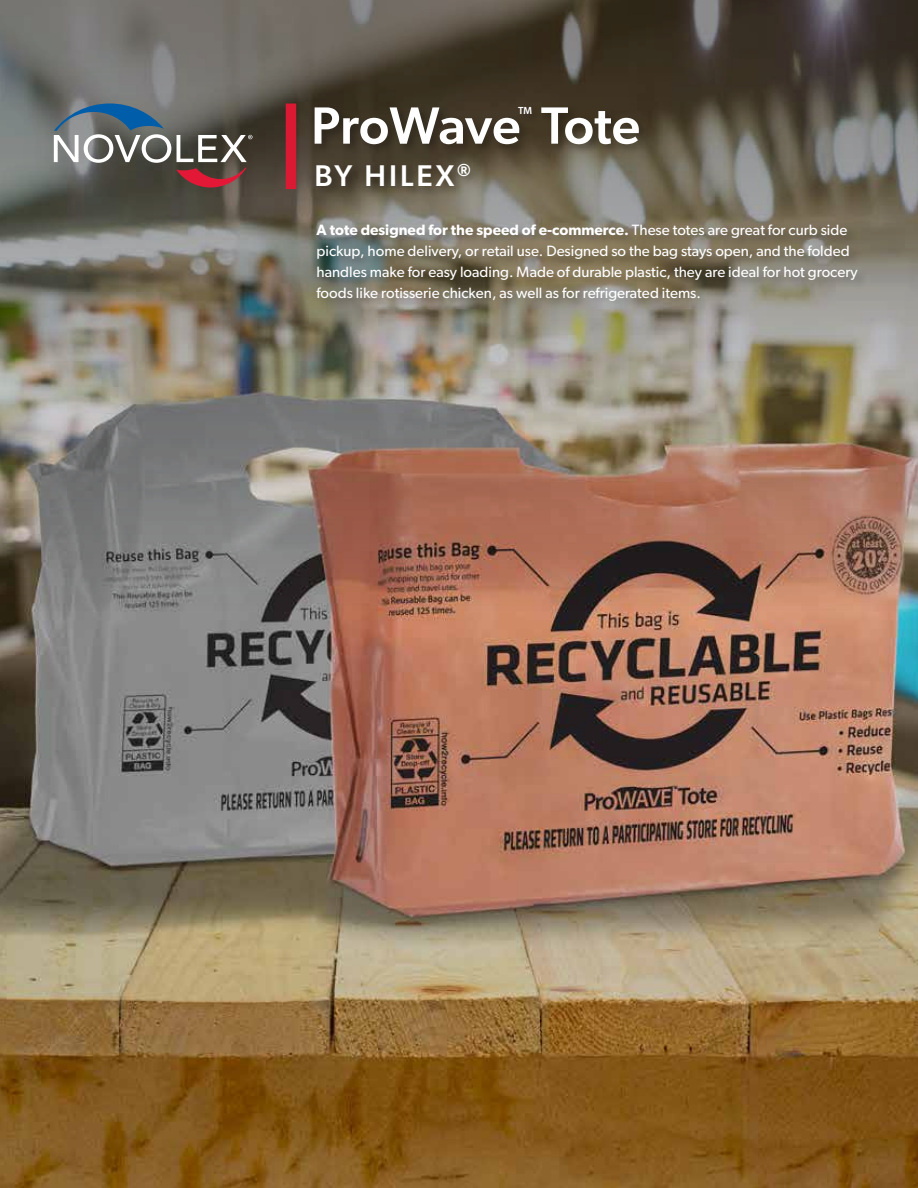
<style>
.page{position:relative;width:918px;height:1188px;background:#fff}
.page>*{position:absolute;margin:0;border:0;box-sizing:border-box;transform-origin:0 0}
.t1{font:500 52.5px "Gibson";letter-spacing:-.005em;color:#fff}
.t2{font:500 30px "Gibson";letter-spacing:.1em;color:#fff}
.t3{font:500 17.55px "Gibson";color:#fff}
.t4{font:15px/21px "Gibson";color:#fff}
.s1{font-weight:600}
</style>
<div class="page">
<img style="left:0;top:0;width:918px;height:1188px">
<div style="left:312px;top:104px;width:339px;height:52px;background:#000;opacity:.3"></div>
<div style="left:314px;top:222px;width:555px;height:90px;background:#000;opacity:.3"></div>
<div style="left:314px;top:161px;width:168px;height:37px;background:#000;opacity:.3"></div>
<div style="left:286px;top:104px;width:10px;height:85px;background:#da1a32"></div>
<svg style="left:54px;top:103px;width:199px;height:84px;background:#6b6969"></svg>
<p class="t3" style="left:518px;top:102px;width:17px">™</p>
<h1 class="t1" style="left:311px;top:94px;width:331px">ProWave Tote</h1>
<h2 class="t2" style="left:314px;top:157px;width:158px">BY HILEX<sup>®</sup></h2>
<p class="t4" style="left:317px;top:219px;width:543px"><span class="s1">A tote designed for the speed of e-commerce.</span> These totes are great for curb side pickup, home delivery, or retail use. Designed so the bag stays open, and the folded handles make for easy loading. Made of durable plastic, they are ideal for hot grocery foods like rotisserie chicken, as well as for refrigerated items.</p>
</div>
